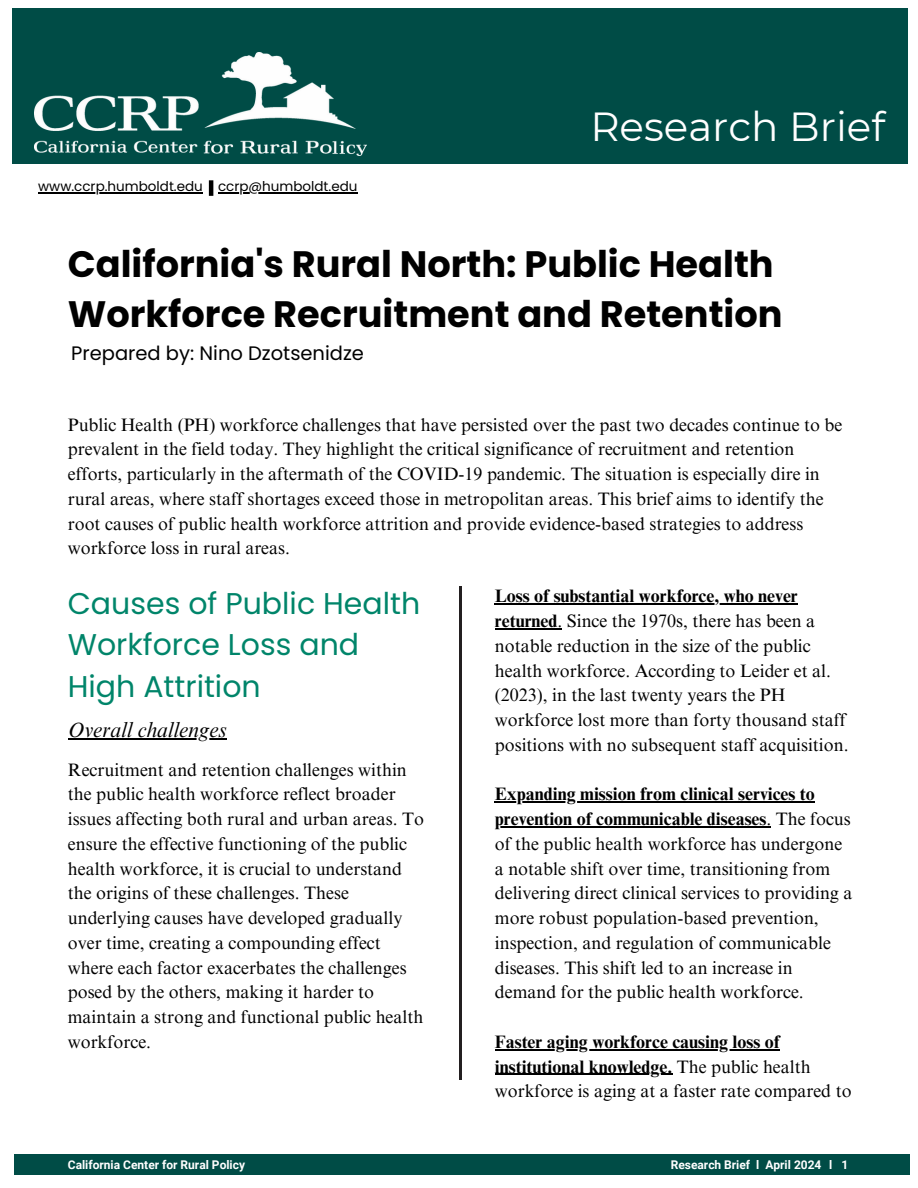
<style>
.page{position:relative;width:918px;height:1188px;background:#fff}
.page>*{position:absolute;margin:0;border:0;box-sizing:border-box;transform-origin:0 0}
.t1{font:40.5px "Montserrat";color:#fff}
.t2{font:700 36.75px/50.7px "Poppins";color:#000}
.t3{font:30px/41.7px "Poppins";color:#00856a}
.t4{font:italic 21px "Times NRMT Pro";color:#000}
.t5{font:19.5px "Poppins";color:#000}
.t6{font:18px/24.8px "Times NRMT Pro";color:#000}
.t7{font:700 18px "Times NRMT Pro";color:#000}
.t8{font:13.5px "Poppins";color:#000}
.t9{font:700 12px "Roboto";color:#fff}
.s1{font-weight:700}
</style>
<div class="page">
<div style="left:12px;top:9px;width:895px;height:155px;background:#004c46"></div>
<img style="left:35px;top:52px;width:331px;height:104px">
<hr style="left:209px;top:180px;width:4px;height:16px;background:#000">
<hr style="left:460px;top:586px;width:2px;height:494px;background:#231f20">
<hr style="left:38px;top:192px;width:165px;height:2px;background:#000">
<hr style="left:218px;top:192px;width:140px;height:2px;background:#000">
<hr style="left:495px;top:604px;width:303px;height:1px;background:#000">
<hr style="left:495px;top:628px;width:62px;height:1px;background:#000">
<hr style="left:495px;top:802px;width:320px;height:1px;background:#000">
<hr style="left:495px;top:826px;width:271px;height:1px;background:#000">
<hr style="left:495px;top:1049px;width:285px;height:1px;background:#000">
<hr style="left:495px;top:1074px;width:177px;height:1px;background:#000">
<hr style="left:68px;top:738px;width:159px;height:1px;background:#000">
<div style="left:14px;top:1154px;width:896px;height:21px;background:#004c46"></div>
<h6 class="t8" style="left:38px;top:177px;width:166px">www.ccrp.humboldt.edu</h6>
<h1 class="t8" style="left:218px;top:177px;width:141px">ccrp@humboldt.edu</h1>
<h6 class="t1" style="left:590px;top:102px;width:296px">Research Brief</h6>
<h2 class="t2" style="left:68px;top:239px;width:716px">California's Rural North: Public Health<br>Workforce Recruitment and Retention</h2>
<h4 class="t5" style="left:71px;top:340px;width:294px">Prepared by: Nino Dzotsenidze</h4>
<h5 class="t6" style="left:68px;top:414px;width:776px">Public Health (PH) workforce challenges that have persisted over the past two decades continue to be prevalent in the field today. They highlight the critical significance of recruitment and retention efforts, particularly in the aftermath of the COVID-19 pandemic. The situation is especially dire in rural areas, where staff shortages exceed those in metropolitan areas. This brief aims to identify the root causes of public health workforce attrition and provide evidence-based strategies to address workforce loss in rural areas.</h5>
<h3 class="t6" style="left:495px;top:586px;width:355px"><span class="s1">Loss of substantial workforce, who never returned</span>. Since the 1970s, there has been a notable reduction in the size of the public health workforce. According to Leider et al. (2023), in the last twenty years the PH workforce lost more than forty thousand staff positions with no subsequent staff acquisition.</h3>
<h4 class="t7" style="left:495px;top:788px;width:322px">Expanding mission from clinical services to</h4>
<h5 class="t6" style="left:495px;top:809px;width:359px"><span class="s1">prevention of communicable diseases</span>. The focus of the public health workforce has undergone a notable shift over time, transitioning from delivering direct clinical services to providing a more robust population-based prevention, inspection, and regulation of communicable diseases. This shift led to an increase in demand for the public health workforce.</h5>
<p class="t7" style="left:495px;top:1035px;width:286px">Faster aging workforce causing loss of</p>
<h5 class="t6" style="left:495px;top:1056px;width:358px"><span class="s1">institutional knowledge.</span> The public health workforce is aging at a faster rate compared to</h5>
<h5 class="t3" style="left:68px;top:582px;width:354px">Causes of Public Health<br>Workforce Loss and<br>High Attrition</h5>
<h5 class="t4" style="left:68px;top:722px;width:160px">Overall challenges</h5>
<p class="t6" style="left:68px;top:759px;width:358px">Recruitment and retention challenges within the public health workforce reflect broader issues affecting both rural and urban areas. To ensure the effective functioning of the public health workforce, it is crucial to understand the origins of these challenges. These underlying causes have developed gradually over time, creating a compounding effect where each factor exacerbates the challenges posed by the others, making it harder to maintain a strong and functional public health workforce.</p>
<p class="t9" style="left:68px;top:1158px;width:179px">California Center for Rural Policy</p>
<p class="t9" style="left:671px;top:1158px;width:152px">Research Brief l April 2024</p>
<p class="t9" style="left:829px;top:1158px;width:21px">l 1</p>
</div>
